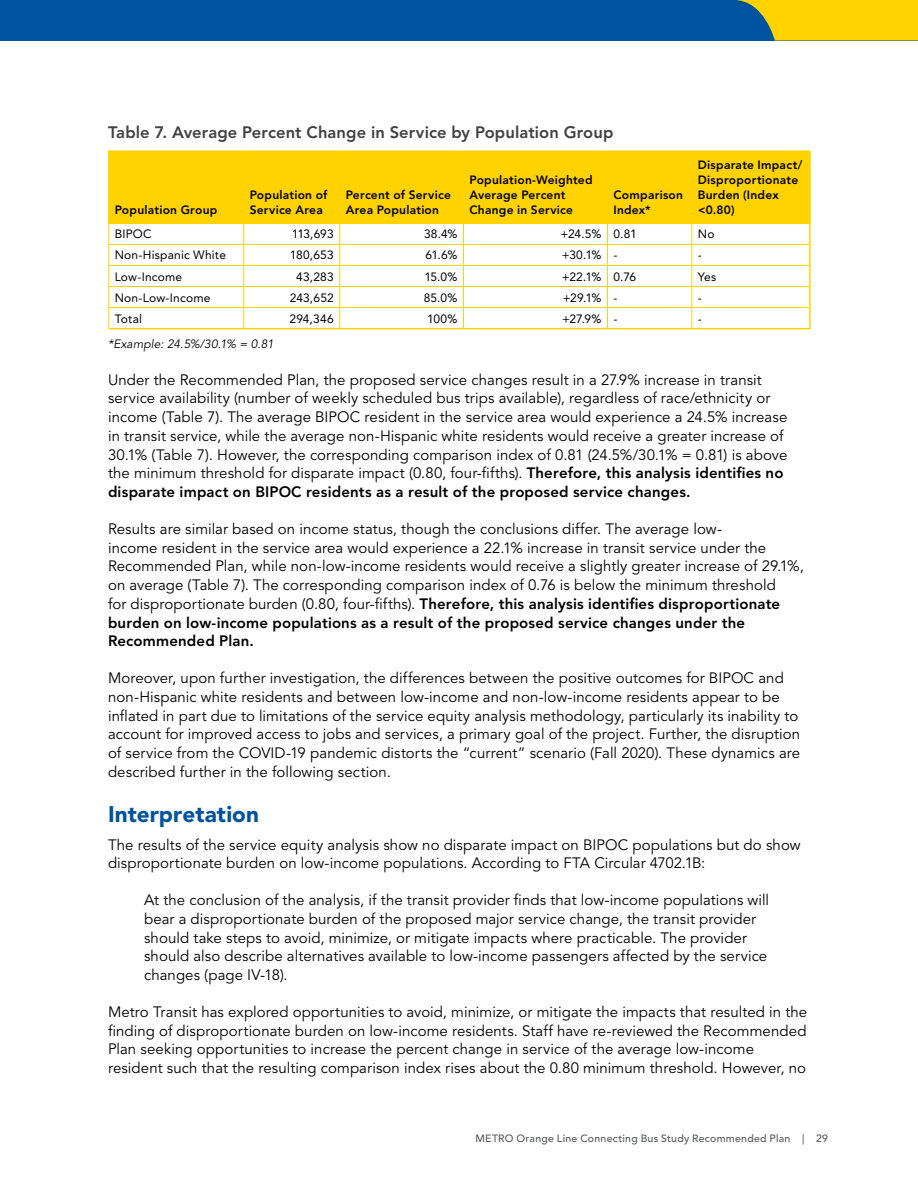
<style>
.page{position:relative;width:918px;height:1188px;background:#fff}
.page>*{position:absolute;margin:0;border:0;box-sizing:border-box;transform-origin:0 0}
.t1{font:900 22.5px "Avenir LT Std";letter-spacing:.005em;color:#00539f}
.t2{font:800 16.5px "Avenir LT Std";letter-spacing:.005em;color:#414042}
.Body{font:15px/18.8px "Avenir LT Std";letter-spacing:.005em;color:#000}
.Chart_heading_1{font:800 12px/15px "Avenir LT Std";letter-spacing:.02em;color:#000}
.Chart_body{font:12px "Avenir LT Std";letter-spacing:.015em;color:#000}
.Table_Body{font:italic 12px "Avenir LT Std";letter-spacing:.015em;color:#000}
.t3{font:500 10.5px "Avenir LT Std";letter-spacing:.025em;color:#58595b}
.s1{font-weight:800}
</style>
<div class="page">
<div style="left:0;top:0;width:918px;height:40px;background:#00539f"></div>
<svg style="left:735px;top:0;width:183px;height:40px"></svg>
<div style="left:110px;top:152px;width:699px;height:71px;background:#ffd200"></div>
<hr style="left:108px;top:152px;width:2px;height:71px;background:#ffd200">
<hr style="left:243px;top:152px;width:1px;height:71px;background:#ffd200">
<hr style="left:339px;top:152px;width:1px;height:71px;background:#ffd200">
<hr style="left:463px;top:152px;width:1px;height:71px;background:#ffd200">
<hr style="left:607px;top:152px;width:1px;height:71px;background:#ffd200">
<hr style="left:108px;top:150px;width:136px;height:2px;background:#ffd200">
<hr style="left:244px;top:150px;width:96px;height:2px;background:#ffd200">
<hr style="left:340px;top:150px;width:124px;height:2px;background:#ffd200">
<hr style="left:464px;top:150px;width:144px;height:2px;background:#ffd200">
<hr style="left:608px;top:150px;width:84px;height:2px;background:#ffd200">
<hr style="left:692px;top:150px;width:119px;height:2px;background:#ffd200">
<hr style="left:691px;top:152px;width:2px;height:71px;background:#ffd200">
<hr style="left:809px;top:152px;width:2px;height:71px;background:#ffd200">
<hr style="left:108px;top:223px;width:136px;height:1px;background:#ffd200">
<hr style="left:244px;top:223px;width:96px;height:1px;background:#ffd200">
<hr style="left:340px;top:223px;width:124px;height:1px;background:#ffd200">
<hr style="left:464px;top:223px;width:144px;height:1px;background:#ffd200">
<hr style="left:608px;top:223px;width:84px;height:1px;background:#ffd200">
<hr style="left:692px;top:223px;width:119px;height:1px;background:#ffd200">
<hr style="left:809px;top:224px;width:2px;height:20px;background:#ffd200">
<hr style="left:809px;top:244px;width:2px;height:21px;background:#ffd200">
<hr style="left:809px;top:265px;width:2px;height:22px;background:#ffd200">
<hr style="left:809px;top:287px;width:2px;height:21px;background:#ffd200">
<hr style="left:809px;top:308px;width:2px;height:20px;background:#ffd200">
<hr style="left:108px;top:328px;width:136px;height:1px;background:#ffd200">
<hr style="left:244px;top:328px;width:96px;height:1px;background:#ffd200">
<hr style="left:340px;top:328px;width:124px;height:1px;background:#ffd200">
<hr style="left:464px;top:328px;width:144px;height:1px;background:#ffd200">
<hr style="left:608px;top:328px;width:84px;height:1px;background:#ffd200">
<hr style="left:692px;top:328px;width:119px;height:1px;background:#ffd200">
<hr style="left:108px;top:244px;width:136px;height:1px;background:#ffd200">
<hr style="left:244px;top:244px;width:96px;height:1px;background:#ffd200">
<hr style="left:340px;top:244px;width:124px;height:1px;background:#ffd200">
<hr style="left:464px;top:244px;width:144px;height:1px;background:#ffd200">
<hr style="left:608px;top:244px;width:84px;height:1px;background:#ffd200">
<hr style="left:692px;top:244px;width:117px;height:1px;background:#ffd200">
<hr style="left:108px;top:265px;width:136px;height:1px;background:#ffd200">
<hr style="left:244px;top:265px;width:96px;height:1px;background:#ffd200">
<hr style="left:340px;top:265px;width:124px;height:1px;background:#ffd200">
<hr style="left:464px;top:265px;width:144px;height:1px;background:#ffd200">
<hr style="left:608px;top:265px;width:84px;height:1px;background:#ffd200">
<hr style="left:692px;top:265px;width:117px;height:1px;background:#ffd200">
<hr style="left:108px;top:286px;width:136px;height:1px;background:#ffd200">
<hr style="left:244px;top:286px;width:96px;height:1px;background:#ffd200">
<hr style="left:340px;top:286px;width:124px;height:1px;background:#ffd200">
<hr style="left:464px;top:286px;width:144px;height:1px;background:#ffd200">
<hr style="left:608px;top:286px;width:84px;height:1px;background:#ffd200">
<hr style="left:692px;top:286px;width:117px;height:1px;background:#ffd200">
<hr style="left:108px;top:307px;width:136px;height:1px;background:#ffd200">
<svg style="left:108px;top:224px;width:1px;height:104px"></svg>
<hr style="left:244px;top:307px;width:96px;height:1px;background:#ffd200">
<svg style="left:243px;top:224px;width:1px;height:104px"></svg>
<hr style="left:340px;top:307px;width:124px;height:1px;background:#ffd200">
<svg style="left:339px;top:224px;width:1px;height:104px"></svg>
<hr style="left:464px;top:307px;width:144px;height:1px;background:#ffd200">
<svg style="left:463px;top:224px;width:1px;height:104px"></svg>
<hr style="left:608px;top:307px;width:84px;height:1px;background:#ffd200">
<svg style="left:607px;top:224px;width:1px;height:104px"></svg>
<hr style="left:692px;top:307px;width:117px;height:1px;background:#ffd200">
<svg style="left:692px;top:224px;width:1px;height:104px"></svg>
<p class="t2" style="left:108px;top:123px;width:507px">Table 7. Average Percent Change in Service by Population Group</p>
<p class="Chart_heading_1" style="left:115px;top:203px;width:104px">Population Group</p>
<p class="Chart_heading_1" style="left:250px;top:188px;width:79px">Population of<br>Service Area</p>
<p class="Chart_heading_1" style="left:346px;top:188px;width:107px">Percent of Service<br>Area Population</p>
<p class="Chart_heading_1" style="left:470px;top:173px;width:125px">Population-Weighted<br>Average Percent<br>Change in Service</p>
<p class="Chart_heading_1" style="left:614px;top:188px;width:71px">Comparison<br>Index*</p>
<p class="Chart_heading_1" style="left:698px;top:158px;width:106px">Disparate Impact/<br>Disproportionate<br>Burden (Index &lt;0.80)</p>
<p class="Chart_body" style="left:115px;top:227px;width:38px">BIPOC</p>
<p class="Chart_body" style="left:292px;top:227px;width:44px">113,693</p>
<p class="Chart_body" style="left:424px;top:227px;width:35px">38.4%</p>
<p class="Chart_body" style="left:561px;top:227px;width:42px">+24.5%</p>
<p class="Chart_body" style="left:614px;top:227px;width:25px">0.81</p>
<p class="Chart_body" style="left:698px;top:227px;width:18px">No</p>
<p class="Chart_body" style="left:115px;top:248px;width:113px">Non-Hispanic White</p>
<p class="Chart_body" style="left:290px;top:248px;width:45px">180,653</p>
<p class="Chart_body" style="left:426px;top:248px;width:33px">61.6%</p>
<p class="Chart_body" style="left:562px;top:248px;width:41px">+30.1%</p>
<p class="Chart_body" style="left:614px;top:248px;width:5px">-</p>
<p class="Chart_body" style="left:698px;top:248px;width:5px">-</p>
<p class="Chart_body" style="left:115px;top:269px;width:69px">Low-Income</p>
<p class="Chart_body" style="left:296px;top:269px;width:39px">43,283</p>
<p class="Chart_body" style="left:424px;top:269px;width:35px">15.0%</p>
<p class="Chart_body" style="left:562px;top:269px;width:41px">+22.1%</p>
<p class="Chart_body" style="left:614px;top:269px;width:24px">0.76</p>
<p class="Chart_body" style="left:698px;top:269px;width:20px">Yes</p>
<p class="Chart_body" style="left:115px;top:290px;width:97px">Non-Low-Income</p>
<p class="Chart_body" style="left:290px;top:290px;width:45px">243,652</p>
<p class="Chart_body" style="left:424px;top:290px;width:35px">85.0%</p>
<p class="Chart_body" style="left:563px;top:290px;width:40px">+29.1%</p>
<p class="Chart_body" style="left:614px;top:290px;width:5px">-</p>
<p class="Chart_body" style="left:698px;top:290px;width:5px">-</p>
<p class="Chart_body" style="left:115px;top:312px;width:29px">Total</p>
<p class="Chart_body" style="left:289px;top:312px;width:46px">294,346</p>
<p class="Chart_body" style="left:427px;top:312px;width:32px">100%</p>
<p class="Chart_body" style="left:562px;top:312px;width:41px">+27.9%</p>
<p class="Chart_body" style="left:614px;top:312px;width:5px">-</p>
<p class="Chart_body" style="left:698px;top:312px;width:5px">-</p>
<p class="Table_Body" style="left:108px;top:337px;width:167px">*Example: 24.5%/30.1% = 0.81</p>
<p class="Body" style="left:108px;top:370px;width:681px">Under the Recommended Plan, the proposed service changes result in a 27.9% increase in transit service availability (number of weekly scheduled bus trips available), regardless of race/ethnicity or income (Table 7). The average BIPOC resident in the service area would experience a 24.5% increase in transit service, while the average non-Hispanic white residents would receive a greater increase of 30.1% (Table 7). However, the corresponding comparison index of 0.81 (24.5%/30.1% = 0.81) is above the minimum threshold for disparate impact (0.80, four-fifths). <span class="s1">Therefore, this analysis identifies no disparate impact on BIPOC residents as a result of the proposed service changes.</span></p>
<p class="Body" style="left:108px;top:520px;width:698px">Results are similar based on income status, though the conclusions differ. The average low-<br>income resident in the service area would experience a 22.1% increase in transit service under the Recommended Plan, while non-low-income residents would receive a slightly greater increase of 29.1%, on average (Table 7). The corresponding comparison index of 0.76 is below the minimum threshold<br>for disproportionate burden (0.80, four-fifths). <span class="s1">Therefore, this analysis identifies disproportionate burden on low-income populations as a result of the proposed service changes under the Recommended Plan.</span></p>
<p class="Body" style="left:108px;top:669px;width:694px">Moreover, upon further investigation, the differences between the positive outcomes for BIPOC and non-Hispanic white residents and between low-income and non-low-income residents appear to be inflated in part due to limitations of the service equity analysis methodology, particularly its inability to account for improved access to jobs and services, a primary goal of the project. Further, the disruption of service from the COVID-19 pandemic distorts the “current” scenario (Fall 2020). These dynamics are described further in the following section.</p>
<h2 class="t1" style="left:108px;top:800px;width:152px">Interpretation</h2>
<p class="Body" style="left:108px;top:835px;width:694px">The results of the service equity analysis show no disparate impact on BIPOC populations but do show disproportionate burden on low-income populations. According to FTA Circular 4702.1B:</p>
<p class="Body" style="left:144px;top:891px;width:627px">At the conclusion of the analysis, if the transit provider finds that low-income populations will bear a disproportionate burden of the proposed major service change, the transit provider should take steps to avoid, minimize, or mitigate impacts where practicable. The provider should also describe alternatives available to low-income passengers affected by the service changes (page IV-18).</p>
<p class="Body" style="left:108px;top:1003px;width:701px">Metro Transit has explored opportunities to avoid, minimize, or mitigate the impacts that resulted in the finding of disproportionate burden on low-income residents. Staff have re-reviewed the Recommended Plan seeking opportunities to increase the percent change in service of the average low-income resident such that the resulting comparison index rises about the 0.80 minimum threshold. However, no</p>
<p class="t3" style="left:476px;top:1132px;width:354px">METRO Orange Line Connecting Bus Study Recommended Plan | 29</p>
</div>
